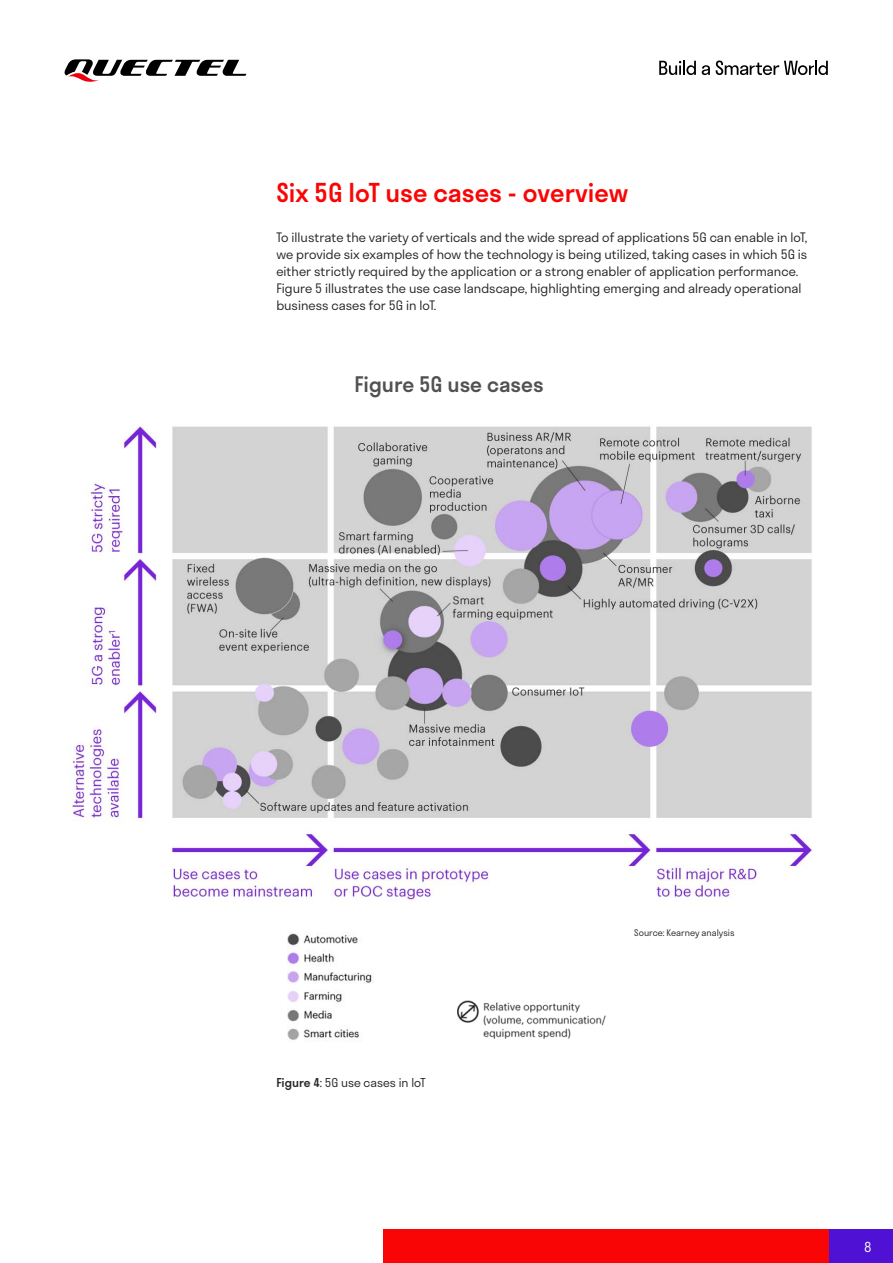
<style>
.page{position:relative;width:893px;height:1263px;background:#fff}
.page>*{position:absolute;margin:0;border:0;box-sizing:border-box;transform-origin:0 0}
.t1{font:500 25.5px "Stratos";color:#fa0505}
.t2{font:500 21px "Stratos";color:#525152}
.t3{font:300 13.5px "Stratos";color:#fff}
.t4{font:300 12.75px/16.8px "Stratos";color:#272526}
.t5{font:300 12px "Stratos";color:#272526}
.t6{font:300 9px "Stratos";color:#272526}
.s1{font-weight:500}
</style>
<div class="page">
<img style="left:69px;top:426px;width:743px;height:475px">
<img style="left:287px;top:933px;width:85px;height:107px">
<img style="left:457px;top:1000px;width:149px;height:39px">
<svg style="left:64px;top:59px;width:182px;height:23px"></svg>
<svg style="left:659px;top:61px;width:37px;height:14px"></svg>
<svg style="left:702px;top:65px;width:8px;height:10px"></svg>
<svg style="left:716px;top:61px;width:112px;height:14px"></svg>
<div style="left:383px;top:1229px;width:510px;height:34px;background:#fa0505"></div>
<div style="left:829px;top:1229px;width:64px;height:34px;background:#4f11d4"></div>
<h1 class="t1" style="left:276px;top:178px;width:353px">Six 5G IoT use cases - overview</h1>
<p class="t4" style="left:276px;top:230px;width:532px">To illustrate the variety of verticals and the wide spread of applications 5G can enable in IoT, we provide six examples of how the technology is being utilized, taking cases in which 5G is either strictly required by the application or a strong enabler of application performance.<br>Figure 5 illustrates the use case landscape, highlighting emerging and already operational business cases for 5G in IoT.</p>
<h2 class="t2" style="left:354px;top:372px;width:191px">Figure 5G use cases</h2>
<p class="t5" style="left:276px;top:1076px;width:151px"><span class="s1">Figure 4</span>: 5G use cases in IoT</p>
<p class="t6" style="left:634px;top:928px;width:102px">Source: Kearney analysis</p>
<p class="t3" style="left:864px;top:1239px;width:9px">8</p>
</div>
